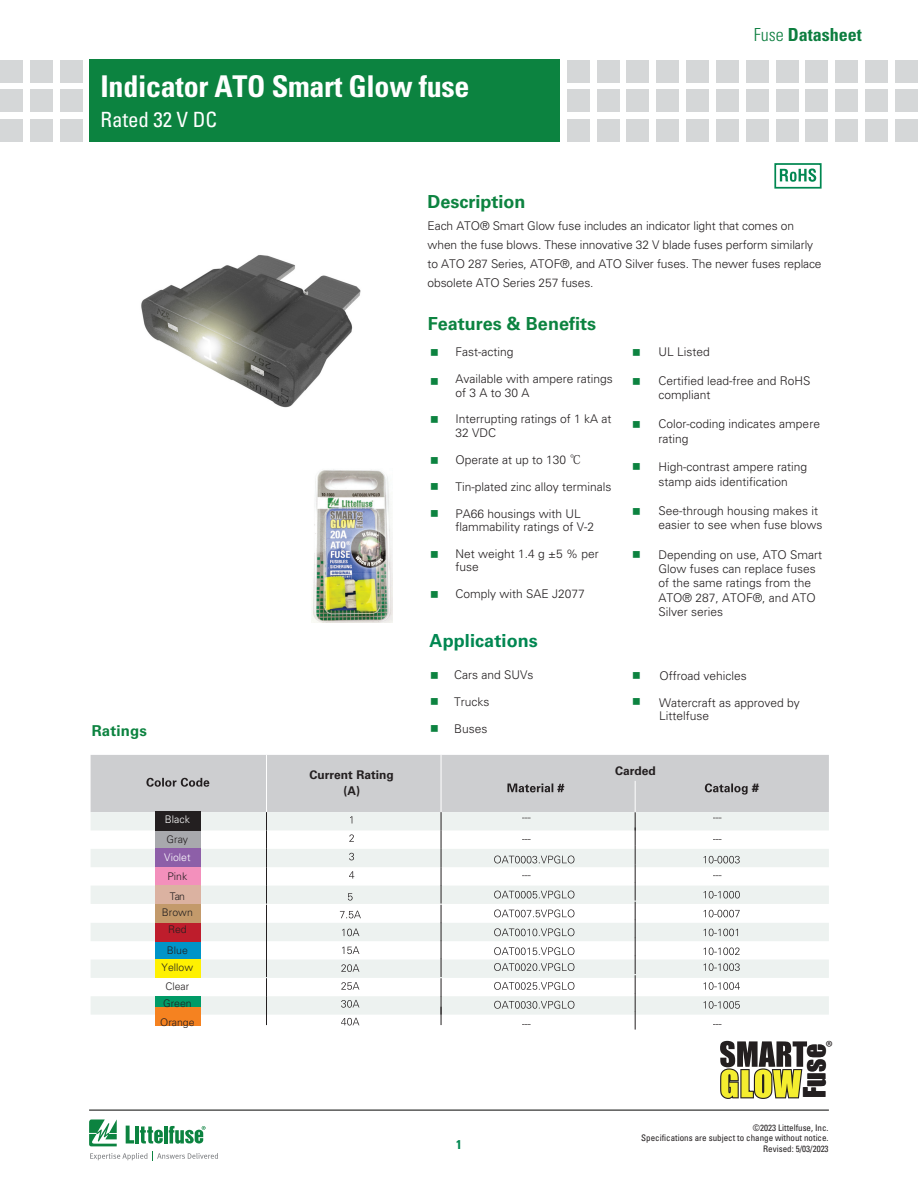
<style>
.page{position:relative;width:918px;height:1188px;background:#fff}
.page>*{position:absolute;margin:0;border:0;box-sizing:border-box;transform-origin:0 0}
.Body_text_ROUND_bull{font:700 condensed 30px "Univers LT Std";letter-spacing:-.01em;color:#fff}
.t1{font:27.9px "Impact";color:#231f20}
.Body_text_ROUND_bull-2{font:condensed 21px "Univers LT Std";letter-spacing:-.005em;color:#fff}
.Body_text_ROUND_bull-3{font:700 18px "Univers LT Std";color:#0c8340}
.t2{font:700 condensed 18px "Univers LT Std";color:#0c7e3f}
.t3{font:700 18px "Univers LT Std";letter-spacing:.005em;color:#008751}
.t4{font:17.85px "Myriad Pro";color:#231f20}
.t5{font:700 15px "Univers LT Std";letter-spacing:.01em;color:#0c8340}
.t6{font:700 condensed 12.75px "Univers LT Std";color:#008751}
.Body_text_ROUND_bull-4{font:300 12px/14.4px "Univers LT Std";color:#231f20}
.t7{font:700 12px "Univers LT Std";color:#231f20}
.t8{font:300 10.5px/17.4px "Univers LT Std";color:#231f20}
.t9{font:300 10.5px "Univers LT Std";color:#fff}
.t10{font:condensed 9px/10.8px "Univers LT Std";color:#231f20;text-align:right}
.s1{font-weight:300}
.s2{font-family:"Koz Min Pr 6 N";font-weight:400}
</style>
<div class="page">
<svg style="left:720px;top:1040px;width:88px;height:59px"></svg>
<hr style="left:89px;top:1110px;width:740px;height:1px;background:#040503">
<svg style="left:91px;top:755px;width:738px;height:275px"></svg>
<hr style="left:635px;top:781px;width:1px;height:31px;background:#fff">
<div style="left:90px;top:60px;width:470px;height:82px;background:#0c8340"></div>
<div style="left:60px;top:60px;width:23px;height:23px;background:#d5d7d8"></div>
<div style="left:60px;top:90px;width:23px;height:22px;background:#d5d7d8"></div>
<div style="left:60px;top:119px;width:23px;height:23px;background:#d5d7d8"></div>
<div style="left:30px;top:60px;width:23px;height:23px;background:#d5d7d8"></div>
<div style="left:30px;top:90px;width:23px;height:22px;background:#d5d7d8"></div>
<div style="left:30px;top:119px;width:23px;height:23px;background:#d5d7d8"></div>
<div style="left:0;top:60px;width:23px;height:23px;background:#d5d7d8"></div>
<div style="left:0;top:90px;width:23px;height:22px;background:#d5d7d8"></div>
<div style="left:0;top:119px;width:23px;height:23px;background:#d5d7d8"></div>
<div style="left:567px;top:60px;width:23px;height:23px;background:#d5d7d8"></div>
<div style="left:567px;top:90px;width:23px;height:22px;background:#d5d7d8"></div>
<div style="left:567px;top:119px;width:23px;height:23px;background:#d5d7d8"></div>
<div style="left:597px;top:60px;width:23px;height:23px;background:#d5d7d8"></div>
<div style="left:597px;top:90px;width:23px;height:22px;background:#d5d7d8"></div>
<div style="left:597px;top:119px;width:23px;height:23px;background:#d5d7d8"></div>
<div style="left:627px;top:60px;width:22px;height:23px;background:#d5d7d8"></div>
<div style="left:627px;top:90px;width:22px;height:22px;background:#d5d7d8"></div>
<div style="left:627px;top:119px;width:22px;height:23px;background:#d5d7d8"></div>
<div style="left:656px;top:60px;width:23px;height:23px;background:#d5d7d8"></div>
<div style="left:656px;top:90px;width:23px;height:22px;background:#d5d7d8"></div>
<div style="left:656px;top:119px;width:23px;height:23px;background:#d5d7d8"></div>
<div style="left:686px;top:60px;width:23px;height:23px;background:#d5d7d8"></div>
<div style="left:686px;top:90px;width:23px;height:22px;background:#d5d7d8"></div>
<div style="left:686px;top:119px;width:23px;height:23px;background:#d5d7d8"></div>
<div style="left:716px;top:60px;width:23px;height:23px;background:#d5d7d8"></div>
<div style="left:716px;top:90px;width:23px;height:22px;background:#d5d7d8"></div>
<div style="left:716px;top:119px;width:23px;height:23px;background:#d5d7d8"></div>
<div style="left:746px;top:60px;width:23px;height:23px;background:#d5d7d8"></div>
<div style="left:746px;top:90px;width:23px;height:22px;background:#d5d7d8"></div>
<div style="left:746px;top:119px;width:23px;height:23px;background:#d5d7d8"></div>
<div style="left:805px;top:60px;width:23px;height:23px;background:#d5d7d8"></div>
<div style="left:805px;top:90px;width:23px;height:22px;background:#d5d7d8"></div>
<div style="left:805px;top:119px;width:23px;height:23px;background:#d5d7d8"></div>
<div style="left:776px;top:60px;width:22px;height:23px;background:#d5d7d8"></div>
<div style="left:776px;top:90px;width:22px;height:22px;background:#d5d7d8"></div>
<div style="left:776px;top:119px;width:22px;height:23px;background:#d5d7d8"></div>
<div style="left:835px;top:60px;width:23px;height:23px;background:#d5d7d8"></div>
<div style="left:835px;top:90px;width:23px;height:22px;background:#d5d7d8"></div>
<div style="left:835px;top:119px;width:23px;height:23px;background:#d5d7d8"></div>
<div style="left:865px;top:60px;width:23px;height:23px;background:#d5d7d8"></div>
<div style="left:865px;top:90px;width:23px;height:22px;background:#d5d7d8"></div>
<div style="left:865px;top:119px;width:23px;height:23px;background:#d5d7d8"></div>
<div style="left:895px;top:60px;width:23px;height:23px;background:#d5d7d8"></div>
<div style="left:895px;top:90px;width:23px;height:22px;background:#d5d7d8"></div>
<div style="left:895px;top:119px;width:23px;height:23px;background:#d5d7d8"></div>
<svg style="left:89px;top:1119px;width:28px;height:27px"></svg>
<hr style="left:164px;top:1126px;width:3px;height:18px;background:#0c8340">
<svg style="left:90px;top:1152px;width:128px;height:9px"></svg>
<svg style="left:780px;top:169px;width:36px;height:13px"></svg>
<div style="left:774px;top:163px;width:48px;height:26px;border:2px solid #008751"></div>
<img style="left:141px;top:255px;width:220px;height:153px">
<svg style="left:169px;top:1126px;width:37px;height:18px"></svg>
<img style="left:312px;top:469px;width:81px;height:153px">
<svg style="left:126px;top:1126px;width:37px;height:18px"></svg>
<p class="Body_text_ROUND_bull" style="left:101px;top:68px;width:371px">Indicator ATO Smart Glow fuse</p>
<p class="Body_text_ROUND_bull-2" style="left:101px;top:107px;width:118px">Rated 32 V DC</p>
<h3 class="t2" style="left:754px;top:24px;width:109px"><span class="s1">Fuse</span> Datasheet</h3>
<p class="Body_text_ROUND_bull-3" style="left:428px;top:191px;width:99px">Description</p>
<p class="Body_text_ROUND_bull-4" style="left:428px;top:217px;width:396px;line-height:18.9px">Each ATO® Smart Glow fuse includes an indicator light that comes on when the fuse blows. These innovative 32 V blade fuses perform similarly to ATO 287 Series, ATOF®, and ATO Silver fuses. The newer fuses replace obsolete ATO Series 257 fuses.</p>
<p class="Body_text_ROUND_bull-3" style="left:428px;top:313px;width:170px">Features &amp; Benefits</p>
<p class="t5" style="left:92px;top:722px;width:57px">Ratings</p>
<p class="t9" style="left:165px;top:813px;width:27px">Black</p>
<p class="t8" style="left:167px;top:830px;width:23px">Gray</p>
<p class="t9" style="left:164px;top:851px;width:28px">Violet</p>
<p class="t8" style="left:167px;top:867px;width:21px;line-height:19.8px">Pink<br>Tan</p>
<p class="t8" style="left:162px;top:904px;width:32px;text-align:center">Brown<br>Red</p>
<p class="t8" style="left:162px;top:941px;width:33px;text-align:center">Blue<br>Yellow</p>
<p class="t8" style="left:163px;top:978px;width:30px">Clear<br>Green</p>
<p class="t8" style="left:160px;top:1014px;width:36px">Orange</p>
<p class="Body_text_ROUND_bull-4" style="left:456px;top:345px;width:60px">Fast-acting</p>
<p class="Body_text_ROUND_bull-4" style="left:456px;top:372px;width:159px;line-height:13.5px">Available with ampere ratings of 3 A to 30 A</p>
<p class="Body_text_ROUND_bull-4" style="left:456px;top:412px;width:158px;line-height:13.5px">Interrupting ratings of 1 kA at<br>32 VDC</p>
<p class="Body_text_ROUND_bull-4" style="left:456px;top:447px;width:158px;line-height:26.2px">Operate at up to 130 <span class="s2">℃<br></span>Tin-plated zinc alloy terminals</p>
<p class="Body_text_ROUND_bull-4" style="left:456px;top:507px;width:140px;line-height:13.5px">PA66 housings with UL flammability ratings of V-2</p>
<p class="Body_text_ROUND_bull-4" style="left:456px;top:547px;width:145px;line-height:13.5px">Net weight 1.4 g ±5 % per fuse</p>
<p class="Body_text_ROUND_bull-4" style="left:456px;top:587px;width:131px">Comply with SAE J2077</p>
<h3 class="t3" style="left:430px;top:630px;width:110px">Applications</h3>
<p class="Body_text_ROUND_bull-4" style="left:454px;top:668px;width:81px">Cars and SUVs</p>
<p class="Body_text_ROUND_bull-4" style="left:454px;top:695px;width:37px">Trucks</p>
<p class="Body_text_ROUND_bull-4" style="left:454px;top:722px;width:35px">Buses</p>
<p class="Body_text_ROUND_bull-4" style="left:659px;top:345px;width:53px">UL Listed</p>
<p class="Body_text_ROUND_bull-4" style="left:658px;top:374px;width:154px">Certified lead-free and RoHS compliant</p>
<p class="Body_text_ROUND_bull-4" style="left:658px;top:417px;width:163px">Color-coding indicates ampere rating</p>
<p class="Body_text_ROUND_bull-4" style="left:658px;top:460px;width:150px">High-contrast ampere rating stamp aids identification</p>
<p class="Body_text_ROUND_bull-4" style="left:658px;top:503px;width:166px">See-through housing makes it easier to see when fuse blows</p>
<p class="Body_text_ROUND_bull-4" style="left:658px;top:547px;width:165px">Depending on use, ATO Smart<br>Glow fuses can replace fuses of the same ratings from the<br>ATO® 287, ATOF®, and ATO<br>Silver series</p>
<p class="Body_text_ROUND_bull-4" style="left:660px;top:668px;width:89px">Offroad vehicles</p>
<p class="Body_text_ROUND_bull-4" style="left:659px;top:696px;width:142px;line-height:13.5px">Watercraft as approved by<br>Littelfuse</p>
<p class="t7" style="left:310px;top:768px;width:86px">Current Rating</p>
<p class="t7" style="left:615px;top:764px;width:42px">Carded</p>
<p class="t7" style="left:343px;top:783px;width:18px">(A)</p>
<p class="t7" style="left:752px;top:781px;width:8px">#</p>
<h3 class="t4" style="left:826px;top:1036px;width:9px">®</h3>
<h2 class="t1" style="left:793px;top:1098px;width:56px;rotate:-90deg">Fuse</h2>
<p class="t6" style="left:456px;top:1137px;width:7px">1</p>
<p class="t10" style="left:641px;top:1122px;width:189px">©2023 Littelfuse, Inc.<br>Specifications are subject to change without notice.<br>Revised: 5/03/2023</p>
</div>
